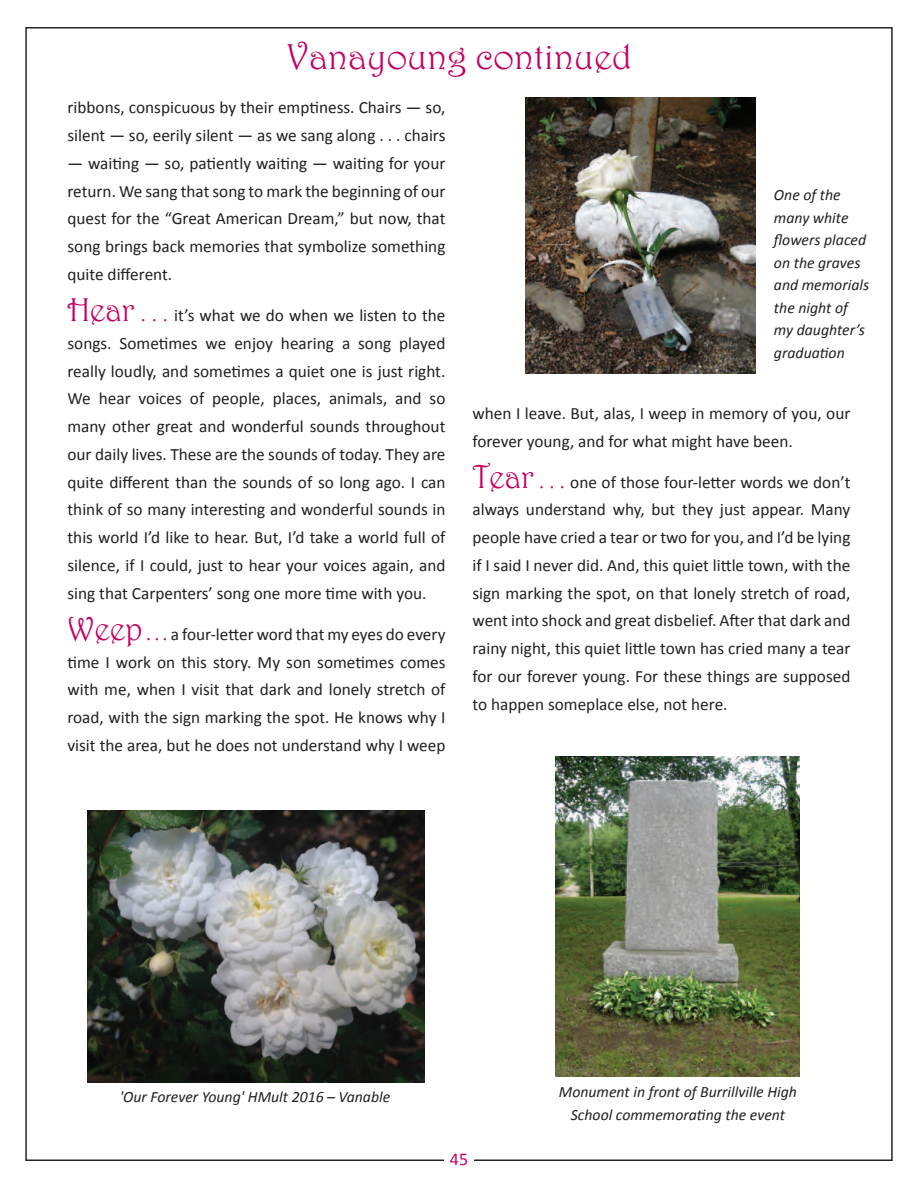
<style>
.page{position:relative;width:918px;height:1188px;background:#fff}
.page>*{position:absolute;margin:0;border:0;box-sizing:border-box;transform-origin:0 0}
.t1{font:36px "Harrington";color:#c30162}
.t2{font:18px "Calibri";color:#c30162}
.t3{font:17.25px/27.8px "Calibri";color:#231f20;text-align:justify}
.t4{font:italic 15.75px/22.5px "Calibri";color:#231f20;text-align:center}
.s1{font-family:"Harrington";font-size:33px;color:#c30162}
.s2{font-family:"Harrington";font-size:21px;color:#c30162}
</style>
<div class="page">
<img style="left:87px;top:810px;width:337px;height:272px">
<img style="left:525px;top:97px;width:231px;height:276px">
<img style="left:555px;top:756px;width:245px;height:321px">
<h1 class="t1" style="left:286px;top:35px;width:347px">Vanayoung continued</h1>
<p class="t3" style="left:68px;top:94px;width:379px">ribbons, conspicuous by their emptiness. Chairs — so, silent — so, eerily silent — as we sang along . . . chairs</p>
<p class="t3" style="left:68px;top:149px;width:379px">— waiting — so, patiently waiting — waiting for your return. We sang that song to mark the beginning of our quest for the “Great American Dream,” but now, that song brings back memories that symbolize something quite different.</p>
<p class="t3" style="left:68px;top:302px;width:380px"><span class="s1">Hear</span> <span class="s2">. . .</span> it’s what we do when we listen to the songs. Sometimes we enjoy hearing a song played really loudly, and sometimes a quiet one is just right.<br>We hear voices of people, places, animals, and so many other great and wonderful sounds throughout our daily lives. These are the sounds of today. They are quite different than the sounds of so long ago. I can think of so many interesting and wonderful sounds in this world I’d like to hear. But, I’d take a world full of silence, if I could, just to hear your voices again, and sing that Carpenters’ song one more time with you.</p>
<p class="t3" style="left:67px;top:620px;width:380px"><span class="s1">Weep</span> <span class="s2">. . .</span> a four-letter word that my eyes do every time I work on this story. My son sometimes comes with me, when I visit that dark and lonely stretch of road, with the sign marking the spot. He knows why I visit the area, but he does not understand why I weep</p>
<p class="t4" style="left:774px;top:183px;width:97px;text-align:left">One of the many white flowers placed on the graves and memorials the night of my daughter’s graduation</p>
<p class="t3" style="left:472px;top:399px;width:379px">when I leave. But, alas, I weep in memory of you, our forever young, and for what might have been.</p>
<p class="t3" style="left:472px;top:468px;width:379px"><span class="s1">Tear</span> <span class="s2">. . .</span> one of those four-letter words we don’t always understand why, but they just appear. Many people have cried a tear or two for you, and I’d be lying if I said I never did. And, this quiet little town, with the sign marking the spot, on that lonely stretch of road, went into shock and great disbelief. After that dark and rainy night, this quiet little town has cried many a tear for our forever young. For these things are supposed to happen someplace else, not here.</p>
<p class="t4" style="left:120px;top:1085px;width:272px">'Our Forever Young' HMult 2016 – Vanable</p>
<p class="t4" style="left:559px;top:1080px;width:240px">Monument in front of Burrillville High<br>School commemorating the event</p>
<p class="t2" style="left:450px;top:1147px;width:20px">45</p>
</div>
